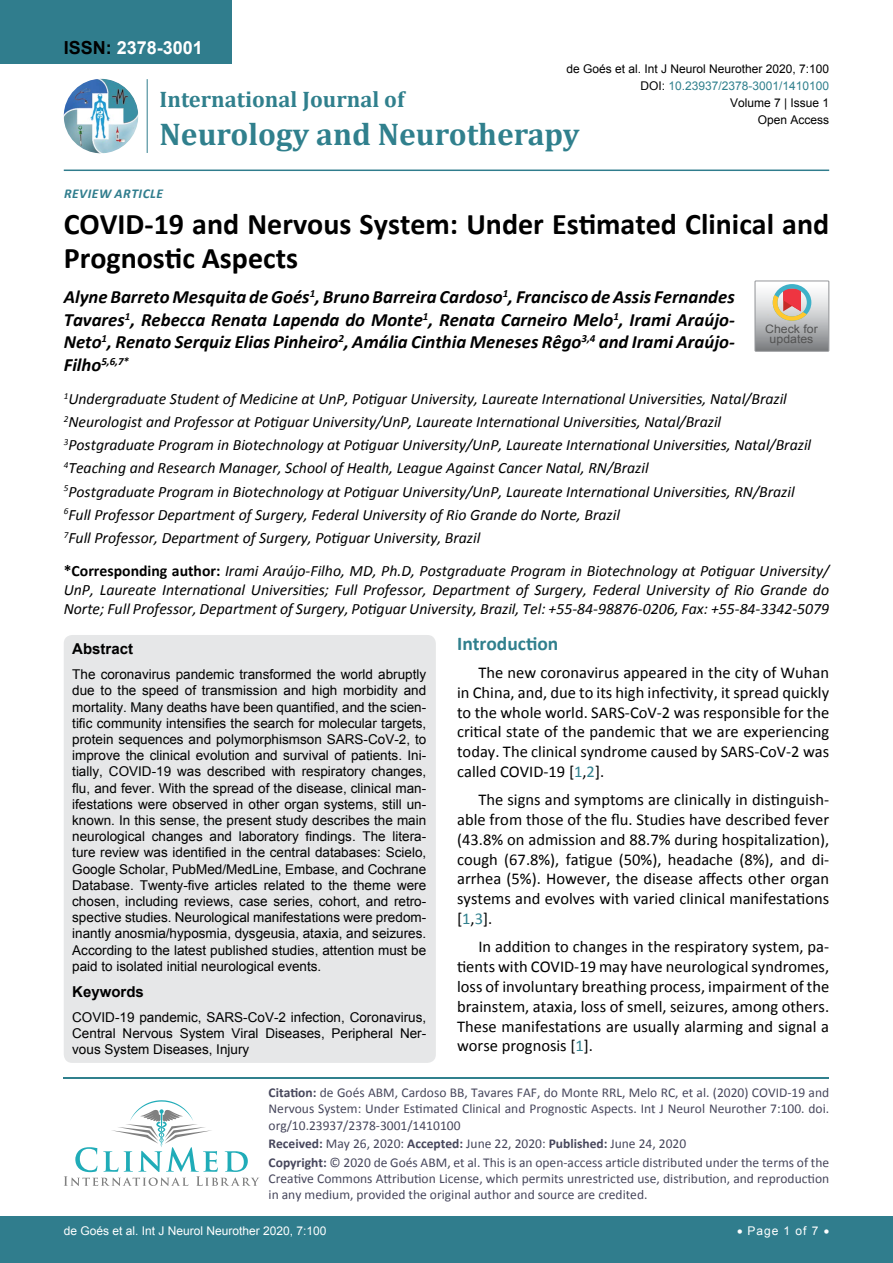
<style>
.page{position:relative;width:893px;height:1263px;background:#fff}
.page>*{position:absolute;margin:0;border:0;box-sizing:border-box;transform-origin:0 0}
.t1{font:700 31.5px "Cambria";color:#30808d}
.t2{font:700 30px/34.5px "Calibri";color:#000}
.t3{font:700 22.5px "Cambria";color:#30808d}
.t4{font:700 19.5px "Calibri";color:#30808d}
.t5{font:italic 700 18.75px/22.5px "Calibri";color:#000;text-align:justify}
.t6{font:700 18px "Arial";color:#fff}
.t7{font:16.5px/19.8px "Calibri";color:#000;text-align:justify}
.t8{font:italic 15.75px/23.1px "Calibri";color:#000}
.t9{font:700 15px "Arial";color:#000}
.t10{font:13.5px/16.2px "Arial";color:#000;text-align:justify}
.t11{font:13.5px/16.2px "Calibri";color:#47475c}
.t12{font:italic 700 13.5px "Calibri";letter-spacing:.04em;color:#307d8d}
.t13{font:12px "Arial";color:#000}
.t14{font:12px "Arial";color:#fff}
.t15{font:12px "Arial";color:#30808d}
.t16{font:11.7px/10.1px "Arial";color:#535353;text-align:center;scale:1.06 1}
.t17{font:italic 700 10.95px "Calibri";color:#000}
.s1{color:#000}
.s2{font-size:18.75px}
.s3{font-weight:700;font-style:normal}
.s4{color:#30808d}
.s5{font-weight:700}
</style>
<div class="page">
<hr style="left:64px;top:1077px;width:765px;height:1px;background:#30808d">
<svg style="left:64px;top:1100px;width:195px;height:86px"></svg>
<div style="left:0;top:1217px;width:893px;height:46px;background:#307d8d"></div>
<div style="left:0;top:0;width:231px;height:64px;background:#307d8d"></div>
<img style="left:64px;top:79px;width:74px;height:74px;border-radius:37px">
<hr style="left:147px;top:79px;width:1px;height:74px;background:#307d8d">
<hr style="left:64px;top:170px;width:765px;height:1px;background:#307d8d">
<div style="left:64px;top:635px;width:372px;height:428px;background:#e6e7e8;border-radius:9px"></div>
<svg style="left:755px;top:281px;width:74px;height:70px;background:#bdb6b3"></svg>
<h3 class="t6" style="left:64px;top:35px;width:141px"><span class="s1">ISSN:</span> 2378-3001</h3>
<h3 class="t3" style="left:160px;top:84px;width:246px">International Journal of</h3>
<h1 class="t1" style="left:160px;top:112px;width:421px">Neurology and Neurotherapy</h1>
<p class="t13" style="left:566px;top:60px;width:264px">de Goés et al. Int J Neurol Neurother 2020, 7:100</p>
<p class="t15" style="left:640px;top:78px;width:190px"><span class="s1">DOI:</span> 10.23937/2378-3001/1410100</p>
<p class="t13" style="left:730px;top:95px;width:101px">Volume 7 | Issue 1</p>
<p class="t13" style="left:758px;top:112px;width:73px">Open Access</p>
<p class="t12" style="left:64px;top:185px;width:67px">Review Article</p>
<h2 class="t2" style="left:64px;top:206px;width:767px">COVID-19 and Nervous System: Under Estimated Clinical and<br>Prognostic Aspects</h2>
<p class="t5" style="left:64px;top:286px;width:672px">Alyne Barreto Mesquita de Goés<sup>1</sup>, Bruno Barreira Cardoso<sup>1</sup>, Francisco de Assis Fernandes Tavares<sup>1</sup>, Rebecca Renata Lapenda do Monte<sup>1</sup>, Renata Carneiro Melo<sup>1</sup>, Irami Araújo-Neto<sup>1</sup>, Renato Serquiz Elias Pinheiro<sup>2</sup>, Amália Cinthia Meneses Rêgo<sup>3,4</sup> and Irami Araújo-</p>
<p class="t17" style="left:64px;top:354px;width:67px"><span class="s2">Filho</span>5,6,7*</p>
<p class="t8" style="left:64px;top:387px;width:749px"><sup>1</sup>Undergraduate Student of Medicine at UnP, Potiguar University, Laureate International Universities, Natal/Brazil <sup>2</sup>Neurologist and Professor at Potiguar University/UnP, Laureate International Universities, Natal/Brazil <sup>3</sup>Postgraduate Program in Biotechnology at Potiguar University/UnP, Laureate International Universities, Natal/Brazil <sup>4</sup>Teaching and Research Manager, School of Health, League Against Cancer Natal, RN/Brazil<br><sup>5</sup>Postgraduate Program in Biotechnology at Potiguar University/UnP, Laureate International Universities, RN/Brazil <sup>6</sup>Full Professor Department of Surgery, Federal University of Rio Grande do Norte, Brazil<br><sup>7</sup>Full Professor, Department of Surgery, Potiguar University, Brazil</p>
<p class="t16" style="left:765px;top:324px;width:51px">Check for updates</p>
<p class="t8" style="left:64px;top:561px;width:767px;line-height:18.9px;text-align:justify"><span class="s3">*Corresponding author:</span> Irami Araújo-Filho, MD, Ph.D, Postgraduate Program in Biotechnology at Potiguar University/ UnP, Laureate International Universities; Full Professor, Department of Surgery, Federal University of Rio Grande do Norte; Full Professor, Department of Surgery, Potiguar University, Brazil, Tel: +55-84-98876-0206, Fax: +55-84-3342-5079</p>
<p class="t9" style="left:72px;top:639px;width:62px">Abstract</p>
<p class="t10" style="left:72px;top:666px;width:355px">The coronavirus pandemic transformed the world abruptly due to the speed of transmission and high morbidity and mortality. Many deaths have been quantified, and the scien&shy;tific community intensifies the search for molecular targets, protein sequences and polymorphismson SARS-CoV-2, to improve the clinical evolution and survival of patients. Ini&shy;tially, COVID-19 was described with respiratory changes, flu, and fever. With the spread of the disease, clinical man&shy;ifestations were observed in other organ systems, still un&shy;known. In this sense, the present study describes the main neurological changes and laboratory findings. The litera&shy;ture review was identified in the central databases: Scielo, Google Scholar, PubMed/MedLine, Embase, and Cochrane Database. Twenty-five articles related to the theme were chosen, including reviews, case series, cohort, and retro&shy;spective studies. Neurological manifestations were predom&shy;inantly anosmia/hyposmia, dysgeusia, ataxia, and seizures.<br>According to the latest published studies, attention must be paid to isolated initial neurological events.</p>
<p class="t9" style="left:72px;top:982px;width:73px">Keywords</p>
<p class="t10" style="left:72px;top:1009px;width:355px">COVID-19 pandemic, SARS-CoV-2 infection, Coronavirus, Central Nervous System Viral Diseases, Peripheral Ner&shy;vous System Diseases, Injury</p>
<h3 class="t4" style="left:457px;top:631px;width:103px">Introduction</h3>
<p class="t7" style="left:457px;top:663px;width:374px;text-indent:21px">The new coronavirus appeared in the city of Wuhan in China, and, due to its high infectivity, it spread quickly to the whole world. SARS-CoV-2 was responsible for the critical state of the pandemic that we are experiencing today. The clinical syndrome caused by SARS-CoV-2 was called COVID-19 [<span class="s4">1</span>,<span class="s4">2</span>].</p>
<p class="t7" style="left:457px;top:790px;width:374px;text-indent:21px">The signs and symptoms are clinically in distinguish&shy;able from those of the flu. Studies have described fever (43.8% on admission and 88.7% during hospitalization), cough (67.8%), fatigue (50%), headache (8%), and di&shy;arrhea (5%). However, the disease affects other organ systems and evolves with varied clinical manifestations [<span class="s4">1</span>,<span class="s4">3</span>].</p>
<p class="t7" style="left:457px;top:937px;width:374px;text-indent:21px">In addition to changes in the respiratory system, pa&shy;tients with COVID-19 may have neurological syndromes, loss of involuntary breathing process, impairment of the brainstem, ataxia, loss of smell, seizures, among others.<br>These manifestations are usually alarming and signal a worse prognosis [<span class="s4">1</span>].</p>
<p class="t11" style="left:269px;top:1084px;width:562px;text-align:justify"><span class="s5">Citation:</span> de Goés ABM, Cardoso BB, Tavares FAF, do Monte RRL, Melo RC, et al. (2020) COVID-19 and Nervous System: Under Estimated Clinical and Prognostic Aspects. Int J Neurol Neurother 7:100. doi. org/10.23937/2378-3001/1410100</p>
<p class="t11" style="left:269px;top:1134px;width:562px;line-height:18.6px"><span class="s5">Received:</span> May 26, 2020: <span class="s5">Accepted:</span> June 22, 2020: <span class="s5">Published:</span> June 24, 2020<br><span class="s5">Copyright:</span> © 2020 de Goés ABM, et al. This is an open-access article distributed under the terms of the</p>
<p class="t11" style="left:269px;top:1170px;width:562px">Creative Commons Attribution License, which permits unrestricted use, distribution, and reproduction in any medium, provided the original author and source are credited.</p>
<p class="t14" style="left:64px;top:1223px;width:264px">de Goés et al. Int J Neurol Neurother 2020, 7:100</p>
<p class="t14" style="left:737px;top:1223px;width:94px">• Page 1 of 7 •</p>
</div>
